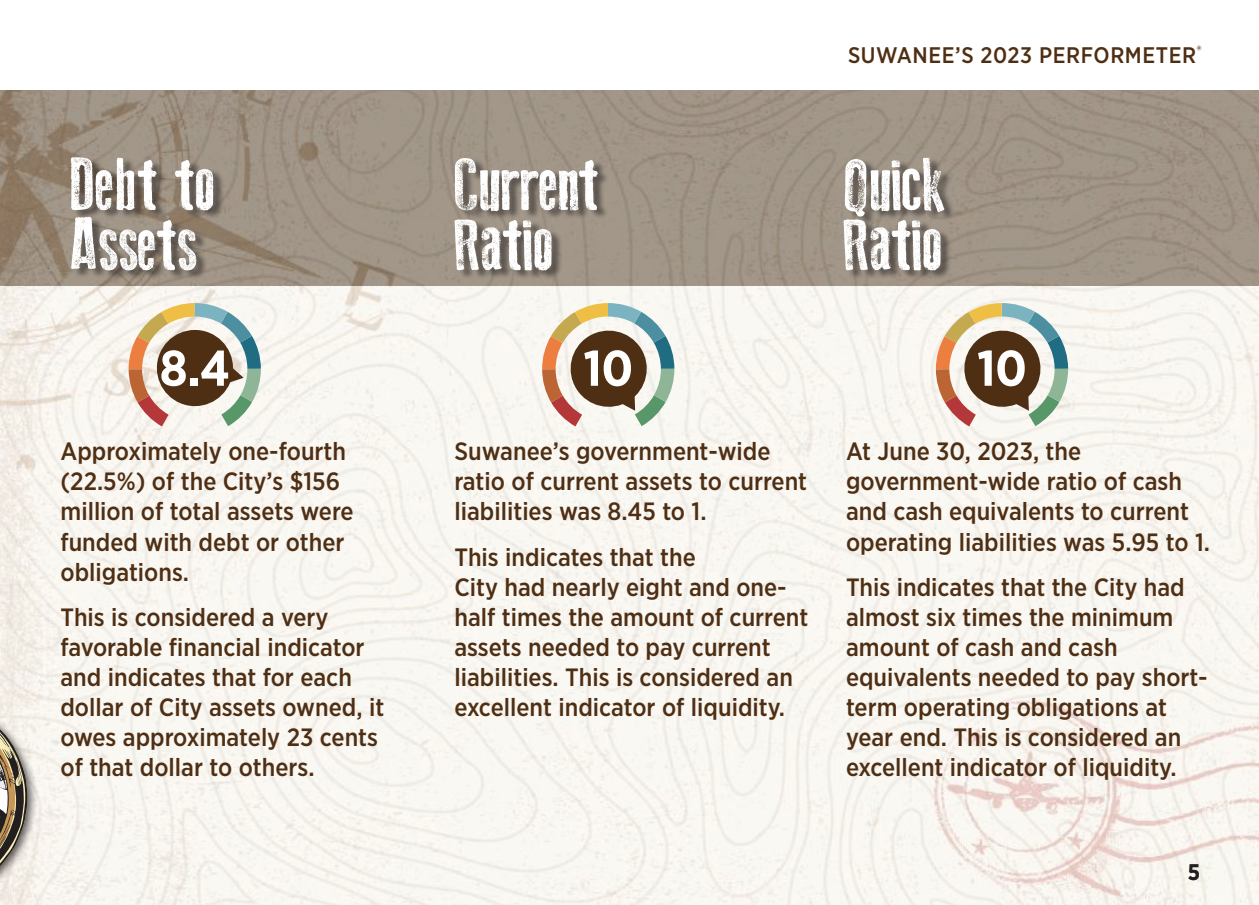
<style>
.page{position:relative;width:1259px;height:905px;background:#fff}
.page>*{position:absolute;margin:0;border:0;box-sizing:border-box;transform-origin:0 0}
.t1{font:72.5px/60px "Old Press";letter-spacing:-.01em;color:#fff}
.t2{font:700 50px "Gotham Narrow";color:#fff}
.t3{font:500 25px/30px "Gotham Narrow";color:#4f2f14}
.t4{font:500 22.5px "Gotham Narrow";letter-spacing:.025em;color:#4f2f14}
.t5{font:700 22.5px "Gotham Narrow";color:#231f20}
</style>
<div class="page">
<img style="left:0;top:90px;width:1259px;height:814px">
<div style="left:74px;top:157px;width:152px;height:123px;background:#231f20;opacity:.55"></div>
<div style="left:458px;top:157px;width:153px;height:123px;background:#231f20;opacity:.55"></div>
<div style="left:847px;top:157px;width:109px;height:123px;background:#231f20;opacity:.55"></div>
<svg style="left:542px;top:303px;width:132px;height:123px"></svg>
<svg style="left:936px;top:303px;width:132px;height:123px"></svg>
<svg style="left:129px;top:303px;width:132px;height:123px"></svg>
<div style="left:0;top:662px;width:39px;height:242px;background:#231f20;opacity:.75"></div>
<svg style="left:0;top:666px;width:28px;height:221px;background:#b8afa2"></svg>
<p class="t4" style="left:848px;top:41px;width:355px">SUWANEE’S 2023 PERFORMETER<sup>®</sup></p>
<h1 class="t1" style="left:70px;top:155px;width:147px">Debt to<br>Assets</h1>
<h1 class="t1" style="left:454px;top:155px;width:147px">Current<br>Ratio</h1>
<h1 class="t1" style="left:843px;top:155px;width:103px">Quick<br>Ratio</h1>
<h2 class="t2" style="left:160px;top:336px;width:72px">8.4</h2>
<h2 class="t2" style="left:583px;top:336px;width:51px">10</h2>
<h2 class="t2" style="left:977px;top:336px;width:51px">10</h2>
<p class="t3" style="left:60px;top:436px;width:295px">Approximately one-fourth (22.5%) of the City’s $156 million of total assets were funded with debt or other obligations.</p>
<p class="t3" style="left:60px;top:601px;width:325px">This is considered a very favorable financial indicator and indicates that for each dollar of City assets owned, it owes approximately 23 cents of that dollar to others.</p>
<p class="t3" style="left:454px;top:436px;width:354px">Suwanee’s government-wide ratio of current assets to current liabilities was 8.45 to 1.</p>
<p class="t3" style="left:454px;top:541px;width:355px">This indicates that the<br>City had nearly eight and one&shy;half times the amount of current assets needed to pay current liabilities. This is considered an excellent indicator of liquidity.</p>
<p class="t3" style="left:846px;top:436px;width:365px">At June 30, 2023, the government-wide ratio of cash and cash equivalents to current operating liabilities was 5.95 to 1.</p>
<p class="t3" style="left:846px;top:571px;width:363px">This indicates that the City had almost six times the minimum amount of cash and cash equivalents needed to pay short&shy;term operating obligations at year end. This is considered an excellent indicator of liquidity.</p>
<p class="t5" style="left:1188px;top:857px;width:14px">5</p>
</div>
